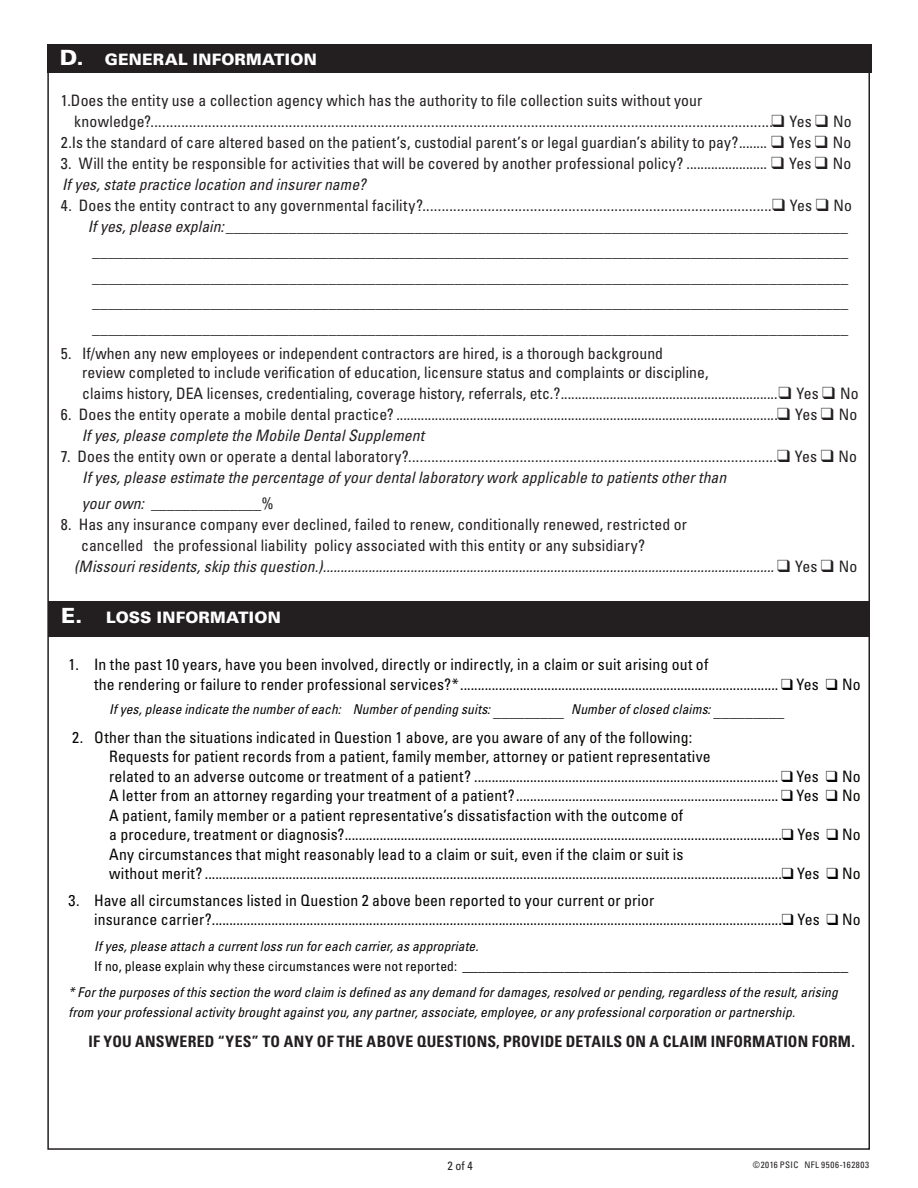
<style>
.page{position:relative;width:918px;height:1188px;background:#fff}
.page>*{position:absolute;margin:0;border:0;box-sizing:border-box;transform-origin:0 0}
.t1{font:900 21px "Univers LT Std";color:#fff}
.t2{font:condensed 15.75px/21px "Univers LT Std";letter-spacing:.005em;color:#231f20}
.t3{font:condensed 15.75px/19.5px "Univers LT Std";letter-spacing:.005em;color:#050504}
.t4{font:italic condensed 15.75px "Univers LT Std";letter-spacing:.01em;color:#231f20}
.t5{font:700 condensed 15.75px "Univers LT Std";letter-spacing:.015em;color:#231f20}
.t6{font:900 15.75px "Univers LT Std";letter-spacing:.01em;color:#fff}
.t7{font:italic condensed 13.5px/19.5px "Univers LT Std";letter-spacing:.01em;color:#050504}
.t8{font:condensed 12px "Univers LT Std";color:#231f20}
.t9{font:condensed 9px "Univers LT Std";letter-spacing:.06em;color:#231f20}
.s1{font-size:21px}
.s2{font-style:italic}
.s3{font-style:normal}
.s4{font-size:15.75px}
.s5{font-style:normal;font-size:15.75px;color:#231f20}
.s6{font-style:normal;font-size:15.75px}
</style>
<div class="page">
<div style="left:49px;top:601px;width:821px;height:36px;background:#231f20"></div>
<div style="left:47px;top:44px;width:825px;height:29px;background:#231f20"></div>
<p class="t6" style="left:60px;top:49px;width:39px"><span class="s1">D.</span> GENER</p>
<p class="t6" style="left:165px;top:49px;width:47px">AL INFORM</p>
<p class="t6" style="left:262px;top:49px;width:42px">ATION</p>
<p class="t2" style="left:61px;top:90px;width:643px">1.Does the entity use a collection agency which has the authority to file collection suits without your</p>
<p class="t2" style="left:74px;top:111px;width:779px">knowledge?..................................................................................................................................................................❑ Yes ❑ No</p>
<p class="t2" style="left:61px;top:132px;width:792px">2.Is the standard of care altered based on the patient’s, custodial parent’s or legal guardian’s ability to pay?........ ❑ Yes ❑ No</p>
<p class="t2" style="left:61px;top:153px;width:792px">3. Will the entity be responsible for activities that will be covered by another professional policy? ....................... ❑ Yes ❑ No<br><span class="s2">If yes, state practice location and insurer name?</span></p>
<p class="t2" style="left:61px;top:195px;width:793px;text-align:right">4. Does the entity contract to any governmental facility?...........................................................................................❑ Yes ❑ No<br><span class="s2">If yes, please explain: _______________________________________________________________________________</span></p>
<p class="t2" style="left:92px;top:239px;width:757px;line-height:25.5px;text-align:justify">________________________________________________________________________________________________ ________________________________________________________________________________________________ ________________________________________________________________________________________________ ________________________________________________________________________________________________</p>
<p class="t2" style="left:82px;top:344px;width:628px;line-height:18.9px;text-indent:-21px">5. If/when any new employees or independent contractors are hired, is a thorough background review completed to include verification of education, licensure status and complaints or discipline,</p>
<p class="t2" style="left:82px;top:383px;width:480px">claims history, DEA licenses, credentialing, coverage history, referrals, etc.?</p>
<p class="t2" style="left:779px;top:383px;width:82px">❑ Yes ❑ No</p>
<p class="t2" style="left:82px;top:404px;width:777px;text-indent:-21px">6. Does the entity operate a mobile dental practice? .............................................................................................................❑ Yes ❑ No<br><span class="s2">If yes, please complete the Mobile Dental Supplement</span></p>
<p class="t2" style="left:82px;top:446px;width:776px;text-indent:-21px">7. Does the entity own or operate a dental laboratory?................................................................................................❑ Yes ❑ No<br><span class="s2">If yes, please estimate the percentage of your dental laboratory work applicable to patients other than</span></p>
<p class="t2" style="left:82px;top:492px;width:193px"><span class="s2">your own:</span> ______________%</p>
<p class="t2" style="left:61px;top:513px;width:628px">8. Has any insurance company ever declined, failed to renew, conditionally renewed, restricted or</p>
<p class="t2" style="left:81px;top:534px;width:565px">cancelled the professional liability policy associated with this entity or any subsidiary?</p>
<p class="t4" style="left:74px;top:556px;width:784px">(Missouri residents, skip this question.)................................................................................................................................. ❑ <span class="s3">Yes</span> ❑ <span class="s3">No</span></p>
<h1 class="t1" style="left:61px;top:603px;width:38px">E. <span class="s4">LO</span></h1>
<p class="t6" style="left:129px;top:608px;width:47px">SS INFORM</p>
<p class="t6" style="left:226px;top:608px;width:42px">ATION</p>
<p class="t3" style="left:94px;top:655px;width:768px;text-indent:-25px">1. In the past 10 years, have you been involved, directly or indirectly, in a claim or suit arising out of<br>the rendering or failure to render professional services?*........................................................................................... ❑ Yes ❑ No</p>
<p class="t7" style="left:109px;top:700px;width:677px">If yes, please indicate the number of each: Number of pending suits: <span class="s5">_________</span> Number of closed claims: <span class="s5">_________</span></p>
<p class="t3" style="left:69px;top:727px;width:625px">2. Other than the situations indicated in Question 1 above, are you aware of any of the following:<br>R</p>
<p class="t3" style="left:109px;top:747px;width:753px;text-indent:9px">equests for patient records from a patient, family member, attorney or patient representative<br>related to an adverse outcome or treatment of a patient? ....................................................................................... ❑ Yes ❑ No A letter from an attorney regarding your treatment of a patient?........................................................................... ❑ Yes ❑ No A patient, family member or a patient representative’s dissatisfaction with the outcome of<br>a procedure, treatment or diagnosis?.............................................................................................................................❑ Yes ❑ No Any circumstances that might reasonably lead to a claim or suit, even if the claim or suit is<br>without merit? .....................................................................................................................................................................❑ Yes ❑ No</p>
<p class="t3" style="left:94px;top:890px;width:768px;text-indent:-25px">3. Have all circumstances listed in Question 2 above been reported to your current or prior<br>insurance carrier?...................................................................................................................................................................❑ Yes ❑ No</p>
<p class="t7" style="left:94px;top:937px;width:756px">If yes, please attach a current loss run for each carrier, as appropriate.<br><span class="s3">If no, please explain why these circumstances were not reported:</span> <span class="s6">_________________________________________________</span></p>
<p class="t7" style="left:69px;top:983px;width:771px">* For the purposes of this section the word claim is defined as any demand for damages, resolved or pending, regardless of the result, arising from your professional activity brought against you, any partner, associate, employee, or any professional corporation or partnership.</p>
<p class="t5" style="left:89px;top:1032px;width:584px">IF YOU ANSWERED “YES” TO ANY OF THE ABOVE QUESTIONS, PROVIDE DETAILS ON A CLAIM</p>
<p class="t5" style="left:711px;top:1032px;width:10px">INFORMATION</p>
<p class="t5" style="left:812px;top:1032px;width:11px">FORM</p>
<p class="t5" style="left:851px;top:1032px;width:5px">.</p>
<p class="t8" style="left:448px;top:1158px;width:27px">2 of 4</p>
<p class="t9" style="left:753px;top:1159px;width:118px">©2016 PSIC NFL 9506-162803</p>
</div>
